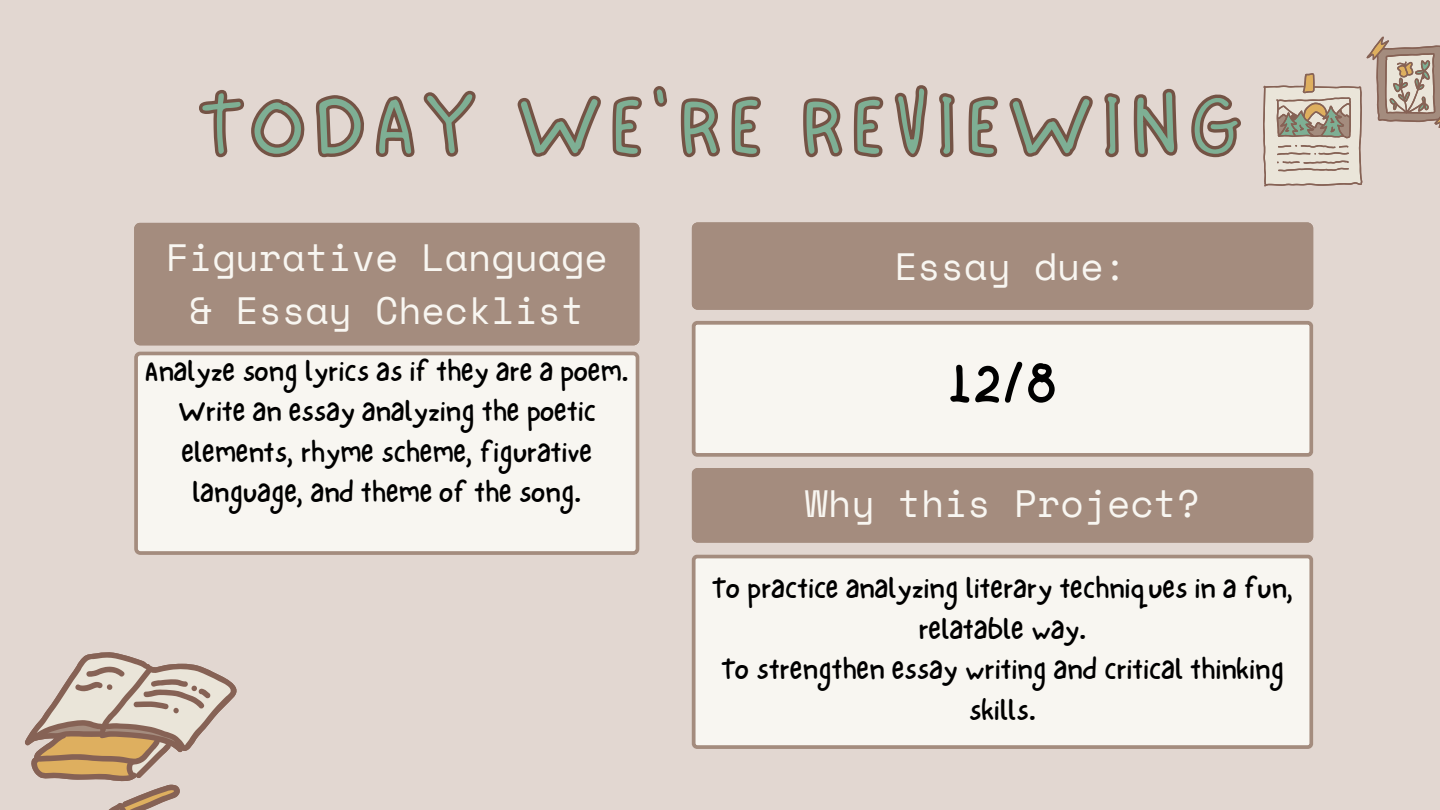
<style>
.page{position:relative;width:1440px;height:810px;background:#e2d7d1}
.page>*{position:absolute;margin:0;border:0;box-sizing:border-box;transform-origin:0 0}
.t1{font:90px "NF One Little Font Regular";letter-spacing:.09em;color:#7eaf94}
.t2{font:59px "NF One Little Font Regular";color:#000}
.t3{font:38px/52.5px "Space Mono";color:#f8f6f1;text-align:center}
.t4{font:29.1px/40.5px "NF One Little Font Regular";color:#000;text-align:center}
</style>
<div class="page">
<svg style="left:199px;top:85px;width:1042px;height:73px"></svg>
<div style="left:134px;top:352px;width:505px;height:203px;background:#f8f6f1"></div>
<svg style="left:692px;top:321px;width:621px;height:136px"></svg>
<div style="left:692px;top:222px;width:621px;height:87px;background:#a48c7e"></div>
<svg style="left:1263px;top:36px;width:177px;height:151px"></svg>
<div style="left:692px;top:555px;width:621px;height:194px;background:#f8f6f1"></div>
<svg style="left:25px;top:652px;width:212px;height:158px"></svg>
<div style="left:134px;top:223px;width:505px;height:122px;background:#a48c7e"></div>
<div style="left:692px;top:468px;width:621px;height:74px;background:#a48c7e"></div>
<h1 class="t1" style="left:198px;top:72px;width:1045px">TODAY WE'RE REVIEWING</h1>
<h3 class="t3" style="left:154px;top:219px;width:443px">Figurative Language &amp; Essay Checklist</h3>
<h2 class="t3" style="left:166px;top:231px;width:443px">Figurative Language &amp; Essay Checklist</h2>
<p class="t4" style="left:145px;top:351px;width:486px">Analyze song lyrics as if they are a poem.</p>
<h3 class="t4" style="left:178px;top:391px;width:419px">Write an essay analyzing the poetic elements, rhyme scheme, figurative language, and theme of the song.</h3>
<p class="t3" style="left:894px;top:239px;width:234px">Essay due:</p>
<p class="t2" style="left:947px;top:348px;width:112px">12/8</p>
<h3 class="t3" style="left:805px;top:476px;width:397px">Why this Project?</h3>
<p class="t4" style="left:712px;top:568px;width:583px">To practice analyzing literary techniques in a fun, relatable way.</p>
<h3 class="t4" style="left:721px;top:649px;width:564px">To strengthen essay writing and critical thinking skills.</h3>
</div>
